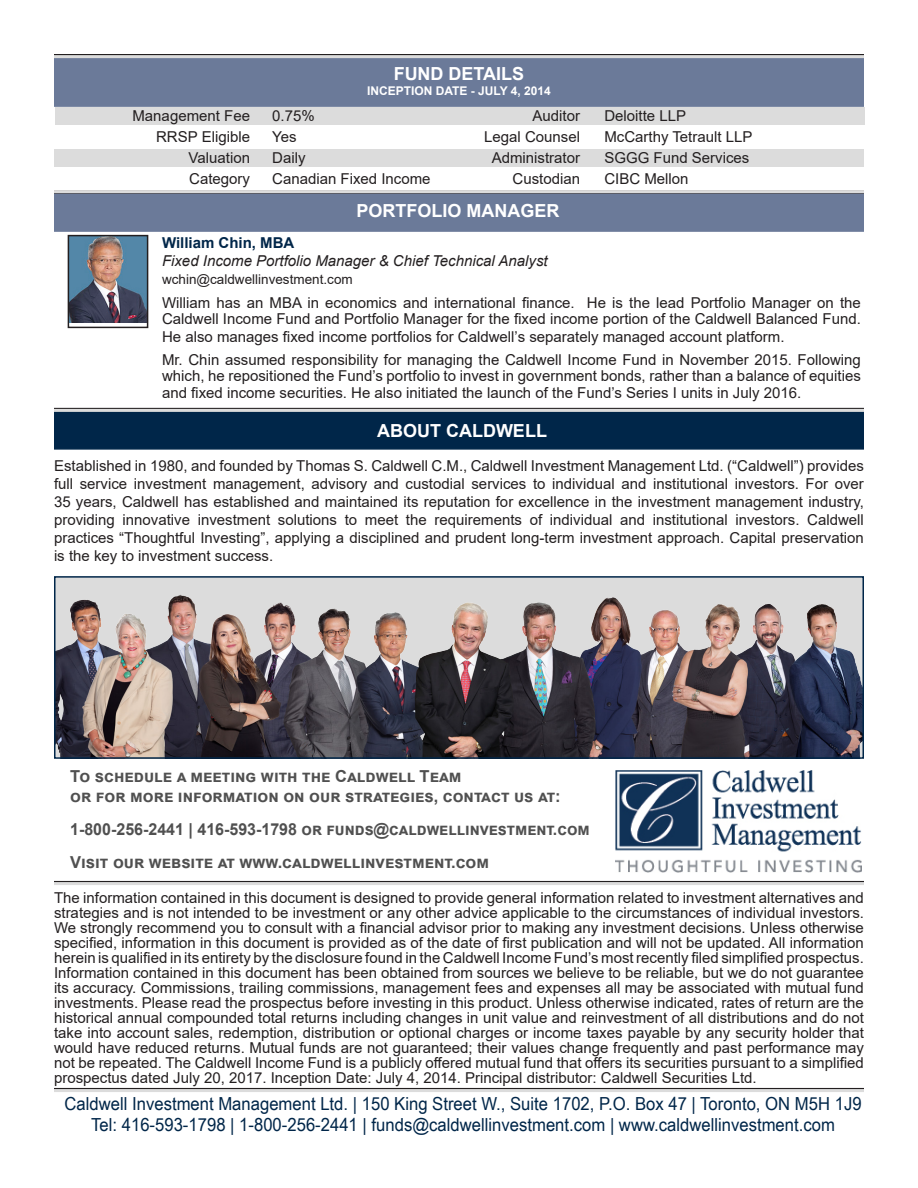
<style>
.page{position:relative;width:918px;height:1188px;background:#fff}
.page>*{position:absolute;margin:0;border:0;box-sizing:border-box;transform-origin:0 0}
.Paragraph_Style_1{font:18px "Arial Narrow";color:#002649;scale:1.13 1}
.t1{font:700 18px "Arial";color:#fff}
.t2{font:700 16.5px/33px "Arial";color:#505050}
.Paragraph_Style_3{font:15px/15px "Arial";color:#231f20;text-align:justify}
.Paragraph_Style_2{font:15px/18px "Arial";color:#231f20;text-align:justify}
.Paragraph_Style_1-2{font:15px/16.5px "Arial";color:#231f20}
.Paragraph_Style_1-3{font:italic 15px "Arial";color:#231f20}
.Paragraph_Style_1-4{font:700 15px "Arial";color:#002649}
.Paragraph_Style_1-5{font:13.5px "Arial";color:#231f20}
.t3{font:700 12px "Arial";color:#fff}
</style>
<div class="page">
<div style="left:54px;top:54px;width:810px;height:53px;background:#6b7a99;border:2px solid #6b7a99"></div>
<hr style="left:54px;top:54px;width:810px;height:3px;background:#231f20">
<hr style="left:54px;top:55px;width:810px;height:3px;background:#dcdcdc">
<div style="left:54px;top:150px;width:810px;height:17px;background:#dcdcdc"></div>
<div style="left:55px;top:107px;width:810px;height:17px;background:#dcdcdc"></div>
<img style="left:616px;top:771px;width:246px;height:101px">
<hr style="left:54px;top:1088px;width:810px;height:3px;background:#231f20">
<hr style="left:54px;top:1089px;width:810px;height:3px;background:#dcdcdc">
<hr style="left:54px;top:881px;width:810px;height:3px;background:#231f20">
<hr style="left:54px;top:882px;width:810px;height:3px;background:#dcdcdc">
<div style="left:54px;top:410px;width:810px;height:40px;background:#002649;border:2px solid #002649"></div>
<hr style="left:54px;top:408px;width:810px;height:3px;background:#231f20">
<hr style="left:54px;top:409px;width:810px;height:3px;background:#dcdcdc">
<img style="left:57px;top:579px;width:804px;height:177px">
<div style="left:54px;top:576px;width:810px;height:183px;border:2px solid #002649"></div>
<div style="left:54px;top:193px;width:810px;height:39px;background:#6b7a99;border:2px solid #6b7a99"></div>
<img style="left:71px;top:238px;width:74px;height:85px">
<div style="left:68px;top:235px;width:80px;height:93px;border:2px solid #231f20"></div>
<hr style="left:54px;top:191px;width:810px;height:3px;background:#231f20">
<hr style="left:54px;top:190px;width:810px;height:3px;background:#dcdcdc">
<p class="Paragraph_Style_1-2" style="left:132px;top:108px;width:119px">Management Fee</p>
<p class="Paragraph_Style_1-2" style="left:156px;top:129px;width:95px">RRSP Eligible</p>
<p class="Paragraph_Style_1-2" style="left:189px;top:150px;width:63px">Valuation</p>
<p class="Paragraph_Style_3" style="left:189px;top:172px;width:62px">Category</p>
<p class="t1" style="left:394px;top:61px;width:132px">FUND DETAILS</p>
<p class="t3" style="left:367px;top:83px;width:185px">INCEPTION DATE - JULY 4, 2014</p>
<p class="Paragraph_Style_3" style="left:272px;top:108px;width:44px">0.75%</p>
<p class="Paragraph_Style_3" style="left:272px;top:129px;width:26px">Yes</p>
<p class="Paragraph_Style_3" style="left:272px;top:150px;width:35px">Daily</p>
<p class="Paragraph_Style_3" style="left:272px;top:171px;width:160px">Canadian Fixed Income</p>
<p class="Paragraph_Style_3" style="left:533px;top:108px;width:49px">Auditor</p>
<p class="Paragraph_Style_3" style="left:484px;top:129px;width:97px">Legal Counsel</p>
<p class="Paragraph_Style_3" style="left:492px;top:150px;width:90px">Administrator</p>
<p class="Paragraph_Style_3" style="left:513px;top:171px;width:69px">Custodian</p>
<p class="t1" style="left:357px;top:198px;width:205px">PORTFOLIO MANAGER</p>
<p class="Paragraph_Style_1-4" style="left:162px;top:232px;width:134px">William Chin, MBA</p>
<p class="Paragraph_Style_1-3" style="left:162px;top:251px;width:387px">Fixed Income Portfolio Manager &amp; Chief Technical Analyst</p>
<p class="Paragraph_Style_1-5" style="left:162px;top:270px;width:192px">wchin@caldwellinvestment.com</p>
<p class="Paragraph_Style_3" style="left:604px;top:108px;width:83px">Deloitte LLP</p>
<p class="Paragraph_Style_3" style="left:604px;top:129px;width:150px">McCarthy Tetrault LLP</p>
<p class="Paragraph_Style_3" style="left:604px;top:150px;width:147px">SGGG Fund Services</p>
<p class="Paragraph_Style_3" style="left:604px;top:171px;width:86px">CIBC Mellon</p>
<p class="Paragraph_Style_1-2" style="left:162px;top:294px;width:700px">William has an MBA in economics and international finance. He is the lead Portfolio Manager on the<br>Caldwell Income Fund and Portfolio Manager for the fixed income portion of the Caldwell Balanced Fund.</p>
<p class="Paragraph_Style_1-2" style="left:162px;top:329px;width:624px">He also manages fixed income portfolios for Caldwell’s separately managed account platform.</p>
<p class="Paragraph_Style_1-2" style="left:162px;top:351px;width:700px;text-align:justify">Mr. Chin assumed responsibility for managing the Caldwell Income Fund in November 2015. Following which, he repositioned the Fund’s portfolio to invest in government bonds, rather than a balance of equities and fixed income securities. He also initiated the launch of the Fund’s Series I units in July 2016.</p>
<p class="t1" style="left:377px;top:418px;width:171px">ABOUT CALDWELL</p>
<p class="Paragraph_Style_2" style="left:54px;top:456px;width:812px">Established in 1980, and founded by Thomas S. Caldwell C.M., Caldwell Investment Management Ltd. (“Caldwell”) provides full service investment management, advisory and custodial services to individual and institutional investors. For over 35 years, Caldwell has established and maintained its reputation for excellence in the investment management industry, providing innovative investment solutions to meet the requirements of individual and institutional investors. Caldwell practices “Thoughtful Investing”, applying a disciplined and prudent long-term investment approach. Capital preservation is the key to investment success.</p>
<p class="t2" style="left:70px;top:760px;width:393px">To schedule a meeting with the Caldwell Team</p>
<p class="t2" style="left:70px;top:780px;width:492px">or for more information on our strategies, contact us at:</p>
<p class="t2" style="left:70px;top:813px;width:521px">1-800-256-2441 | 416-593-1798 or funds@caldwellinvestment.com<br>Visit our website at www.caldwellinvestment.com</p>
<p class="Paragraph_Style_3" style="left:54px;top:890px;width:812px">The information contained in this document is designed to provide general information related to investment alternatives and strategies and is not intended to be investment or any other advice applicable to the circumstances of individual investors.<br>We strongly recommend you to consult with a financial advisor prior to making any investment decisions. Unless otherwise specified, information in this document is provided as of the date of first publication and will not be updated. All information herein is qualified in its entirety by the disclosure found in the Caldwell Income Fund’s most recently filed simplified prospectus.<br>Information contained in this document has been obtained from sources we believe to be reliable, but we do not guarantee its accuracy. Commissions, trailing commissions, management fees and expenses all may be associated with mutual fund investments. Please read the prospectus before investing in this product. Unless otherwise indicated, rates of return are the historical annual compounded total returns including changes in unit value and reinvestment of all distributions and do not take into account sales, redemption, distribution or optional charges or income taxes payable by any security holder that would have reduced returns. Mutual funds are not guaranteed; their values change frequently and past performance may not be repeated. The Caldwell Income Fund is a publicly offered mutual fund that offers its securities pursuant to a simplified prospectus dated July 20, 2017. Inception Date: July 4, 2014. Principal distributor: Caldwell Securities Ltd.</p>
<p class="Paragraph_Style_1" style="left:65px;top:1090px;width:707px">Caldwell Investment Management Ltd. | 150 King Street W., Suite 1702, P.O. Box 47 | Toronto, ON M5H 1J9</p>
<p class="Paragraph_Style_1" style="left:91px;top:1112px;width:660px">Tel: 416-593-1798 | 1-800-256-2441 | funds@caldwellinvestment.com | www.caldwellinvestment.com</p>
</div>
